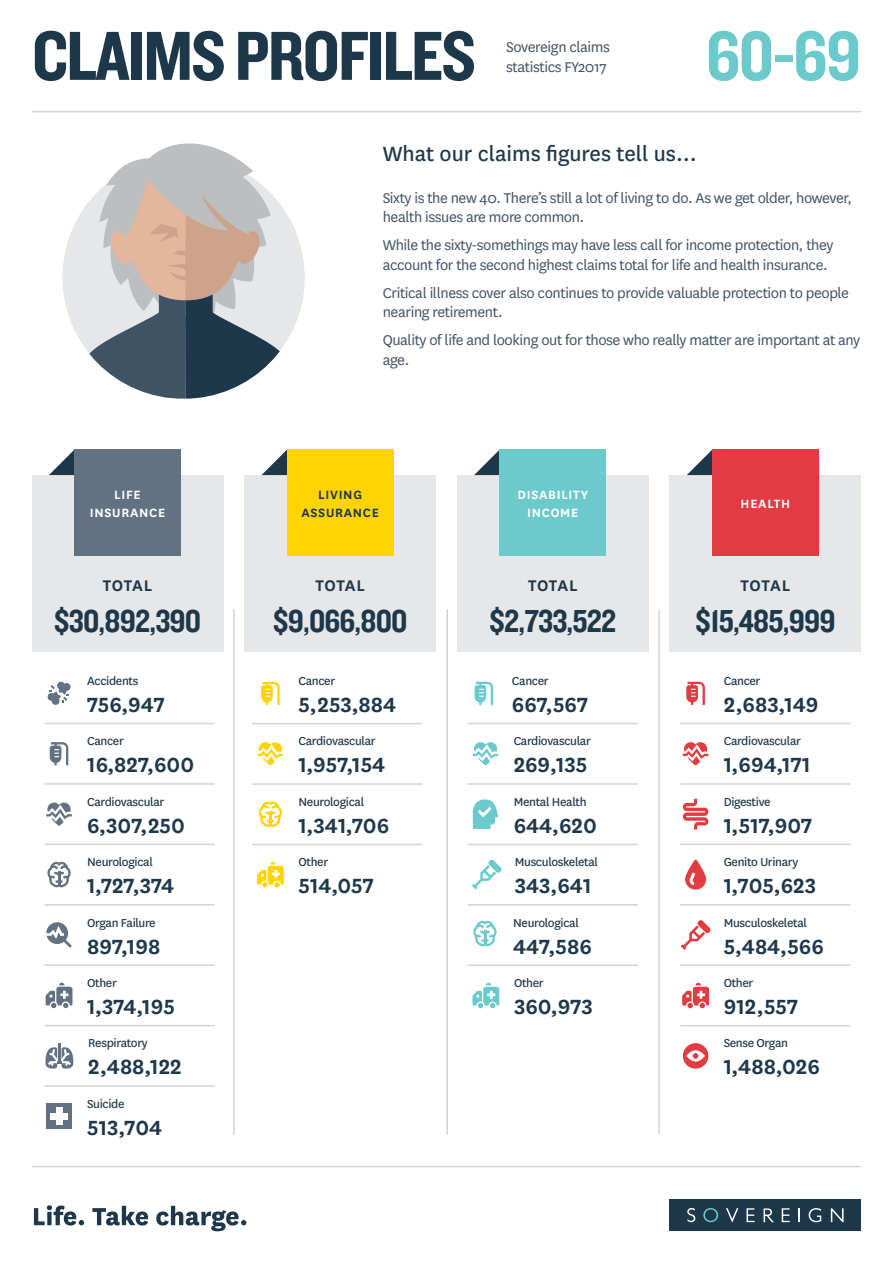
<style>
.page{position:relative;width:893px;height:1263px;background:#fff}
.page>*{position:absolute;margin:0;border:0;box-sizing:border-box;transform-origin:0 0}
.t1{font:72px "Knockout HTF50 Welterweight";letter-spacing:-.025em;color:#1e384b}
.t2{font:72px "Knockout HTF50 Welterweight";color:#6ccacd}
.t3{font:33px "Knockout HTF50 Welterweight";letter-spacing:-.025em;color:#1e384b}
.t4{font:600 24px "National";color:#1e384b}
.t5{font:24px "National";color:#1e384b}
.t6{font:600 18px "National";letter-spacing:.03em;color:#1e384b}
.t7{font:16.5px/19.5px "National";letter-spacing:-.025em;color:#3f5365}
.t8{font:600 13.95px/18.6px "National";letter-spacing:.05em;color:#fff;text-align:center}
.t9{font:600 13.95px/18.6px "National";letter-spacing:.05em;color:#1e384b;text-align:center}
.t10{font:13.5px "National";letter-spacing:-.025em;color:#1e384b}
</style>
<div class="page">
<hr style="left:32px;top:1166px;width:829px;height:1px;background:#d1d3d4">
<hr style="left:32px;top:111px;width:829px;height:1px;background:#d1d3d4">
<div style="left:32px;top:475px;width:191px;height:176px;background:#e6e7e8"></div>
<div style="left:244px;top:475px;width:192px;height:176px;background:#e6e7e8"></div>
<div style="left:457px;top:475px;width:191px;height:176px;background:#e6e7e8"></div>
<div style="left:670px;top:475px;width:191px;height:176px;background:#e6e7e8"></div>
<svg style="left:49px;top:450px;width:25px;height:25px"></svg>
<div style="left:74px;top:450px;width:107px;height:106px;background:#627283"></div>
<svg style="left:474px;top:450px;width:26px;height:25px"></svg>
<div style="left:500px;top:450px;width:106px;height:106px;background:#6ccacd"></div>
<svg style="left:261px;top:450px;width:26px;height:25px"></svg>
<div style="left:287px;top:450px;width:106px;height:106px;background:#ffd400"></div>
<svg style="left:687px;top:450px;width:25px;height:25px"></svg>
<div style="left:712px;top:450px;width:107px;height:106px;background:#e23b41"></div>
<hr style="left:45px;top:783px;width:170px;height:2px;background:#d1d3d4">
<hr style="left:45px;top:904px;width:170px;height:1px;background:#d1d3d4">
<hr style="left:45px;top:1025px;width:170px;height:1px;background:#d1d3d4">
<hr style="left:45px;top:723px;width:170px;height:1px;background:#d1d3d4">
<hr style="left:45px;top:844px;width:170px;height:1px;background:#d1d3d4">
<hr style="left:45px;top:964px;width:170px;height:2px;background:#d1d3d4">
<hr style="left:45px;top:1085px;width:170px;height:2px;background:#d1d3d4">
<svg style="left:50px;top:742px;width:18px;height:23px"></svg>
<svg style="left:47px;top:681px;width:24px;height:24px"></svg>
<svg style="left:46px;top:802px;width:26px;height:24px"></svg>
<svg style="left:47px;top:862px;width:24px;height:26px"></svg>
<svg style="left:46px;top:1043px;width:27px;height:25px"></svg>
<svg style="left:46px;top:983px;width:26px;height:25px"></svg>
<svg style="left:46px;top:922px;width:26px;height:26px"></svg>
<div style="left:46px;top:1103px;width:26px;height:26px;background:#627283"></div>
<div style="left:56px;top:1107px;width:6px;height:18px;background:#fff"></div>
<div style="left:50px;top:1113px;width:18px;height:6px;background:#fff"></div>
<hr style="left:252px;top:783px;width:170px;height:2px;background:#d1d3d4">
<hr style="left:468px;top:783px;width:170px;height:2px;background:#d1d3d4">
<hr style="left:680px;top:783px;width:170px;height:2px;background:#d1d3d4">
<hr style="left:252px;top:723px;width:170px;height:1px;background:#d1d3d4">
<hr style="left:468px;top:723px;width:170px;height:1px;background:#d1d3d4">
<hr style="left:680px;top:723px;width:170px;height:1px;background:#d1d3d4">
<hr style="left:252px;top:844px;width:170px;height:1px;background:#d1d3d4">
<hr style="left:468px;top:844px;width:170px;height:1px;background:#d1d3d4">
<hr style="left:680px;top:844px;width:170px;height:1px;background:#d1d3d4">
<hr style="left:468px;top:964px;width:170px;height:2px;background:#d1d3d4">
<hr style="left:680px;top:1025px;width:170px;height:1px;background:#d1d3d4">
<hr style="left:680px;top:904px;width:170px;height:1px;background:#d1d3d4">
<hr style="left:468px;top:904px;width:170px;height:1px;background:#d1d3d4">
<hr style="left:680px;top:964px;width:170px;height:2px;background:#d1d3d4">
<svg style="left:261px;top:682px;width:19px;height:23px"></svg>
<svg style="left:475px;top:682px;width:18px;height:23px"></svg>
<svg style="left:686px;top:682px;width:19px;height:23px"></svg>
<svg style="left:258px;top:742px;width:25px;height:23px"></svg>
<svg style="left:473px;top:742px;width:25px;height:23px"></svg>
<svg style="left:683px;top:742px;width:25px;height:23px"></svg>
<svg style="left:259px;top:801px;width:23px;height:26px"></svg>
<svg style="left:473px;top:921px;width:24px;height:26px"></svg>
<svg style="left:472px;top:983px;width:27px;height:25px"></svg>
<svg style="left:682px;top:983px;width:27px;height:25px"></svg>
<svg style="left:257px;top:862px;width:27px;height:25px"></svg>
<svg style="left:472px;top:859px;width:30px;height:30px"></svg>
<svg style="left:681px;top:920px;width:30px;height:30px"></svg>
<svg style="left:473px;top:799px;width:25px;height:30px"></svg>
<svg style="left:683px;top:799px;width:25px;height:30px"></svg>
<svg style="left:685px;top:859px;width:21px;height:31px"></svg>
<svg style="left:683px;top:1043px;width:25px;height:26px"></svg>
<svg style="left:76px;top:143px;width:219px;height:101px"></svg>
<svg style="left:62px;top:244px;width:243px;height:155px"></svg>
<hr style="left:233px;top:609px;width:2px;height:526px;background:#d1d3d4">
<hr style="left:658px;top:609px;width:2px;height:526px;background:#d1d3d4">
<hr style="left:446px;top:609px;width:2px;height:526px;background:#d1d3d4">
<div style="left:670px;top:1199px;width:191px;height:32px;background:#1e384b"></div>
<svg style="left:687px;top:1208px;width:8px;height:14px"></svg>
<svg style="left:703px;top:1208px;width:15px;height:14px"></svg>
<svg style="left:726px;top:1208px;width:12px;height:14px"></svg>
<svg style="left:746px;top:1208px;width:9px;height:14px"></svg>
<svg style="left:764px;top:1208px;width:10px;height:14px"></svg>
<svg style="left:782px;top:1208px;width:8px;height:14px"></svg>
<svg style="left:798px;top:1208px;width:2px;height:14px"></svg>
<svg style="left:809px;top:1208px;width:12px;height:14px"></svg>
<svg style="left:831px;top:1208px;width:12px;height:14px"></svg>
<svg style="left:34px;top:1205px;width:50px;height:20px"></svg>
<svg style="left:92px;top:1206px;width:56px;height:19px"></svg>
<svg style="left:156px;top:1206px;width:90px;height:25px"></svg>
<h1 class="t1" style="left:32px;top:18px;width:446px">CLAIMS PROFILES</h1>
<h1 class="t2" style="left:706px;top:18px;width:157px">60-69</h1>
<p class="t7" style="left:506px;top:37px;width:105px">Sovereign claims statistics FY2017</p>
<h3 class="t5" style="left:383px;top:138px;width:315px">What our claims figures tell us…</h3>
<p class="t7" style="left:383px;top:187px;width:471px">Sixty is the new 40. There’s still a lot of living to do. As we get older, however, health issues are more common.</p>
<p class="t7" style="left:383px;top:235px;width:452px">While the sixty-somethings may have less call for income protection, they account for the second highest claims total for life and health insurance.</p>
<p class="t7" style="left:383px;top:282px;width:468px">Critical illness cover also continues to provide valuable protection to people nearing retirement.</p>
<p class="t7" style="left:383px;top:330px;width:479px">Quality of life and looking out for those who really matter are important at any age.</p>
<p class="t8" style="left:90px;top:484px;width:77px">LIFE<br>INSURANCE</p>
<p class="t8" style="left:518px;top:484px;width:72px">DISABILITY<br>INCOME</p>
<p class="t9" style="left:301px;top:484px;width:79px">LIVING<br>ASSURANCE</p>
<p class="t8" style="left:741px;top:493px;width:51px">HEALTH</p>
<p class="t6" style="left:103px;top:573px;width:51px">TOTAL</p>
<p class="t6" style="left:315px;top:573px;width:51px">TOTAL</p>
<p class="t6" style="left:528px;top:573px;width:51px">TOTAL</p>
<p class="t6" style="left:741px;top:573px;width:51px">TOTAL</p>
<h2 class="t3" style="left:54px;top:604px;width:149px">$30,892,390</h2>
<h2 class="t3" style="left:273px;top:604px;width:136px">$9,066,800</h2>
<h2 class="t3" style="left:489px;top:604px;width:129px">$2,733,522</h2>
<h2 class="t3" style="left:695px;top:604px;width:142px">$15,485,999</h2>
<p class="t10" style="left:87px;top:672px;width:53px">Accidents</p>
<p class="t10" style="left:298px;top:672px;width:38px">Cancer</p>
<p class="t10" style="left:512px;top:672px;width:38px">Cancer</p>
<p class="t10" style="left:724px;top:672px;width:38px">Cancer</p>
<h3 class="t4" style="left:87px;top:688px;width:79px">756,947</h3>
<h3 class="t4" style="left:298px;top:688px;width:99px">5,253,884</h3>
<h3 class="t4" style="left:512px;top:688px;width:78px">667,567</h3>
<h3 class="t4" style="left:724px;top:688px;width:96px">2,683,149</h3>
<p class="t10" style="left:87px;top:732px;width:38px">Cancer</p>
<p class="t10" style="left:298px;top:732px;width:79px">Cardiovascular</p>
<p class="t10" style="left:514px;top:732px;width:79px">Cardiovascular</p>
<p class="t10" style="left:724px;top:732px;width:79px">Cardiovascular</p>
<h3 class="t4" style="left:87px;top:748px;width:108px">16,827,600</h3>
<h3 class="t4" style="left:298px;top:748px;width:88px">1,957,154</h3>
<h3 class="t4" style="left:514px;top:748px;width:75px">269,135</h3>
<h3 class="t4" style="left:724px;top:748px;width:88px">1,694,171</h3>
<p class="t10" style="left:87px;top:793px;width:79px">Cardiovascular</p>
<p class="t10" style="left:298px;top:793px;width:67px">Neurological</p>
<p class="t10" style="left:514px;top:793px;width:74px">Mental Health</p>
<p class="t10" style="left:724px;top:793px;width:48px">Digestive</p>
<h3 class="t4" style="left:87px;top:809px;width:99px">6,307,250</h3>
<h3 class="t4" style="left:298px;top:809px;width:92px">1,341,706</h3>
<h3 class="t4" style="left:514px;top:809px;width:85px">644,620</h3>
<h3 class="t4" style="left:724px;top:809px;width:90px">1,517,907</h3>
<p class="t10" style="left:87px;top:853px;width:67px">Neurological</p>
<p class="t10" style="left:298px;top:853px;width:31px">Other</p>
<p class="t10" style="left:515px;top:853px;width:85px">Musculoskeletal</p>
<p class="t10" style="left:724px;top:853px;width:76px">Genito Urinary</p>
<h3 class="t4" style="left:87px;top:869px;width:89px">1,727,374</h3>
<h3 class="t4" style="left:298px;top:869px;width:77px">514,057</h3>
<h3 class="t4" style="left:515px;top:869px;width:78px">343,641</h3>
<h3 class="t4" style="left:724px;top:869px;width:94px">1,705,623</h3>
<p class="t10" style="left:87px;top:913px;width:70px">Organ Failure</p>
<p class="t10" style="left:513px;top:913px;width:67px">Neurological</p>
<p class="t10" style="left:724px;top:913px;width:85px">Musculoskeletal</p>
<h3 class="t4" style="left:87px;top:929px;width:75px">897,198</h3>
<h3 class="t4" style="left:513px;top:929px;width:80px">447,586</h3>
<h3 class="t4" style="left:724px;top:929px;width:102px">5,484,566</h3>
<p class="t10" style="left:87px;top:974px;width:31px">Other</p>
<p class="t10" style="left:514px;top:974px;width:31px">Other</p>
<p class="t10" style="left:724px;top:974px;width:31px">Other</p>
<h3 class="t4" style="left:87px;top:990px;width:89px">1,374,195</h3>
<h3 class="t4" style="left:514px;top:990px;width:80px">360,973</h3>
<h3 class="t4" style="left:724px;top:990px;width:76px">912,557</h3>
<p class="t10" style="left:88px;top:1034px;width:61px">Respiratory</p>
<p class="t10" style="left:724px;top:1034px;width:66px">Sense Organ</p>
<h3 class="t4" style="left:88px;top:1050px;width:95px">2,488,122</h3>
<h3 class="t4" style="left:724px;top:1050px;width:98px">1,488,026</h3>
<p class="t10" style="left:87px;top:1095px;width:39px">Suicide</p>
<h3 class="t4" style="left:87px;top:1111px;width:77px">513,704</h3>
</div>
